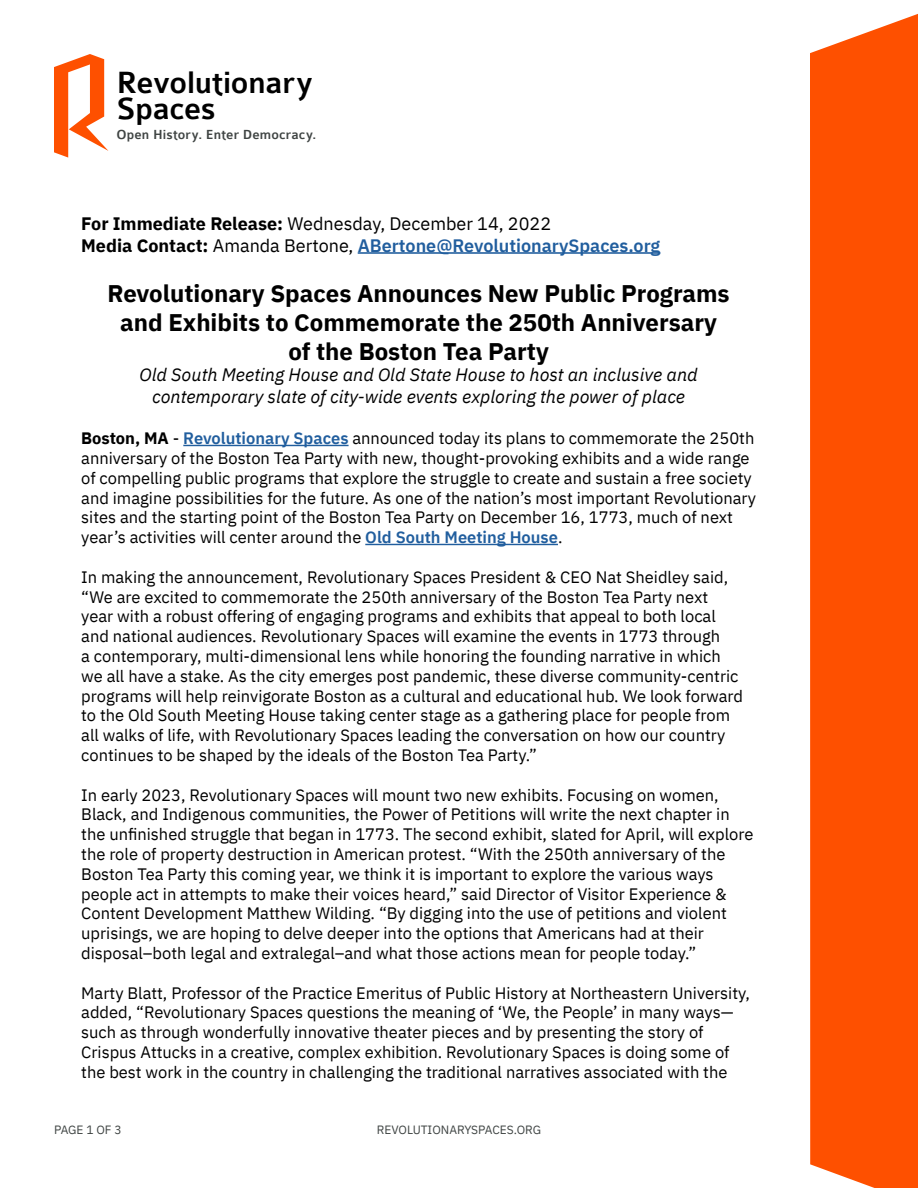
<style>
.page{position:relative;width:918px;height:1188px;background:#fff}
.page>*{position:absolute;margin:0;border:0;box-sizing:border-box;transform-origin:0 0}
.t1{font:500 32.85px/25.8px "Colaborate";letter-spacing:-.01em;color:#000}
.t2{font:700 24px/28.8px "IBM Plex Sans";color:#000;text-align:center}
.t3{font:italic 18px/21.6px "IBM Plex Sans";color:#000;text-align:center}
.t4{font:18px/21.6px "IBM Plex Sans";color:#000}
.t5{font:16.5px/19.8px "IBM Plex Sans";color:#000}
.t6{font:500 14.1px "Colaborate";letter-spacing:.01em;color:#3f4443}
.t7{font:12px "IBM Plex Sans";color:#3f4443}
.s1{font-weight:700}
.s2{font-weight:600;color:#215e9e}
</style>
<div class="page">
<div style="left:810px;top:14px;width:108px;height:1174px;background:#fe5000"></div>
<svg style="left:54px;top:54px;width:54px;height:104px"></svg>
<hr style="left:358px;top:252px;width:302px;height:2px;background:#215e9e">
<hr style="left:183px;top:445px;width:166px;height:1px;background:#215e9e">
<hr style="left:365px;top:544px;width:193px;height:1px;background:#215e9e">
<h1 class="t1" style="left:116px;top:71px;width:198px">Revolutionary<br>Spaces</h1>
<p class="t6" style="left:116px;top:127px;width:202px">Open History. Enter Democracy.</p>
<p class="t4" style="left:81px;top:211px;width:581px"><span class="s1">For Immediate Release:</span> Wednesday, December 14, 2022<br><span class="s1">Media Contact:</span> Amanda Bertone, <span class="s2">ABertone@RevolutionarySpaces.org</span></p>
<h2 class="t2" style="left:108px;top:277px;width:624px">Revolutionary Spaces Announces New Public Programs and Exhibits to Commemorate the 250th Anniversary of the Boston Tea Party</h2>
<p class="t3" style="left:140px;top:363px;width:560px">Old South Meeting House and Old State House to host an inclusive and contemporary slate of city-wide events exploring the power of place</p>
<p class="t5" style="left:81px;top:427px;width:676px"><span class="s1">Boston, MA</span> - <span class="s2">Revolutionary Spaces</span> announced today its plans to commemorate the 250th anniversary of the Boston Tea Party with new, thought-provoking exhibits and a wide range of compelling public programs that explore the struggle to create and sustain a free society and imagine possibilities for the future. As one of the nation’s most important Revolutionary sites and the starting point of the Boston Tea Party on December 16, 1773, much of next year’s activities will center around the <span class="s2">Old South Meeting House</span>.</p>
<p class="t5" style="left:81px;top:566px;width:663px">In making the announcement, Revolutionary Spaces President &amp; CEO Nat Sheidley said, “We are excited to commemorate the 250th anniversary of the Boston Tea Party next year with a robust offering of engaging programs and exhibits that appeal to both local and national audiences. Revolutionary Spaces will examine the events in 1773 through<br>a contemporary, multi-dimensional lens while honoring the founding narrative in which we all have a stake. As the city emerges post pandemic, these diverse community-centric programs will help reinvigorate Boston as a cultural and educational hub. We look forward to the Old South Meeting House taking center stage as a gathering place for people from all walks of life, with Revolutionary Spaces leading the conversation on how our country continues to be shaped by the ideals of the Boston Tea Party.”</p>
<p class="t5" style="left:81px;top:784px;width:674px">In early 2023, Revolutionary Spaces will mount two new exhibits. Focusing on women, Black, and Indigenous communities, the Power of Petitions will write the next chapter in the unfinished struggle that began in 1773. The second exhibit, slated for April, will explore the role of property destruction in American protest. “With the 250th anniversary of the Boston Tea Party this coming year, we think it is important to explore the various ways people act in attempts to make their voices heard,” said Director of Visitor Experience &amp; Content Development Matthew Wilding. “By digging into the use of petitions and violent uprisings, we are hoping to delve deeper into the options that Americans had at their disposal–both legal and extralegal–and what those actions mean for people today.”</p>
<p class="t5" style="left:81px;top:982px;width:670px">Marty Blatt, Professor of the Practice Emeritus of Public History at Northeastern University, added, “Revolutionary Spaces questions the meaning of ‘We, the People’ in many ways— such as through wonderfully innovative theater pieces and by presenting the story of Crispus Attucks in a creative, complex exhibition. Revolutionary Spaces is doing some of the best work in the country in challenging the traditional narratives associated with the</p>
<p class="t7" style="left:54px;top:1121px;width:69px">PAGE 1 OF 3</p>
<p class="t7" style="left:377px;top:1121px;width:166px">REVOLUTIONARYSPACES.ORG</p>
</div>
